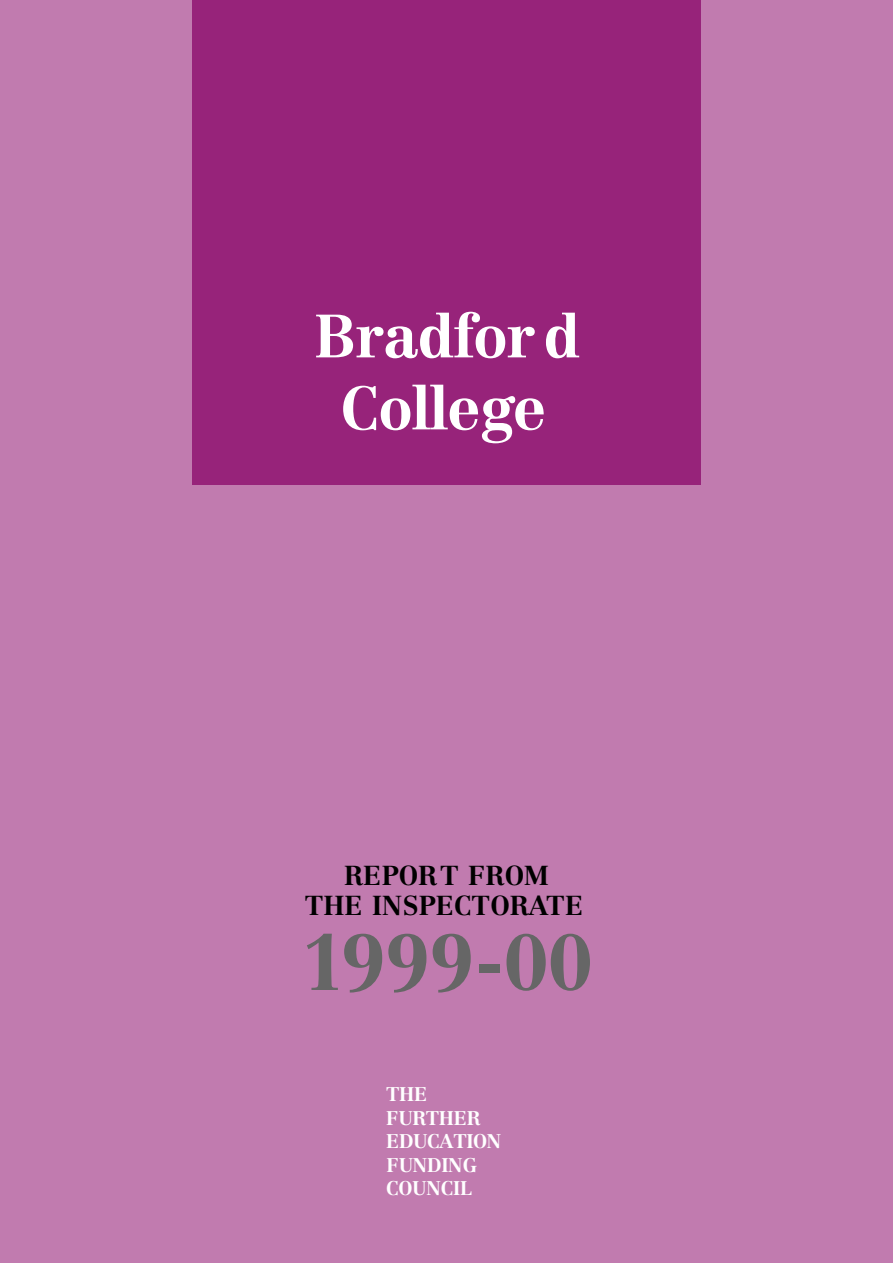
<style>
.page{position:relative;width:893px;height:1263px;background:#fff}
.page>*{position:absolute;margin:0;border:0;box-sizing:border-box;transform-origin:0 0}
.t1{font:900 78px "Centennial";color:#666;scale:.9 1}
.t2{font:700 60px/72px "Centennial";color:#fff;text-align:center}
.t3{font:700 27px/30px "Centennial";letter-spacing:.015em;color:#000;text-align:center}
.t4{font:700 19.5px/23.4px "Centennial";color:#fff}
</style>
<div class="page">
<div style="left:0;top:0;width:892px;height:1263px;background:#c17baf"></div>
<div style="left:193px;top:0;width:507px;height:484px;background:#97237a"></div>
<h2 class="t2" style="left:314px;top:305px;width:266px">Bradfor d<br>College</h2>
<h3 class="t3" style="left:305px;top:862px;width:280px">R E P O RT FROM<br>THE INSPECTORATE</h3>
<h1 class="t1" style="left:301px;top:931px;width:325px">1999-00</h1>
<p class="t4" style="left:386px;top:1084px;width:117px">THE<br>FURTHER<br>EDUCATION<br>FUNDING<br>COUNCIL</p>
</div>
